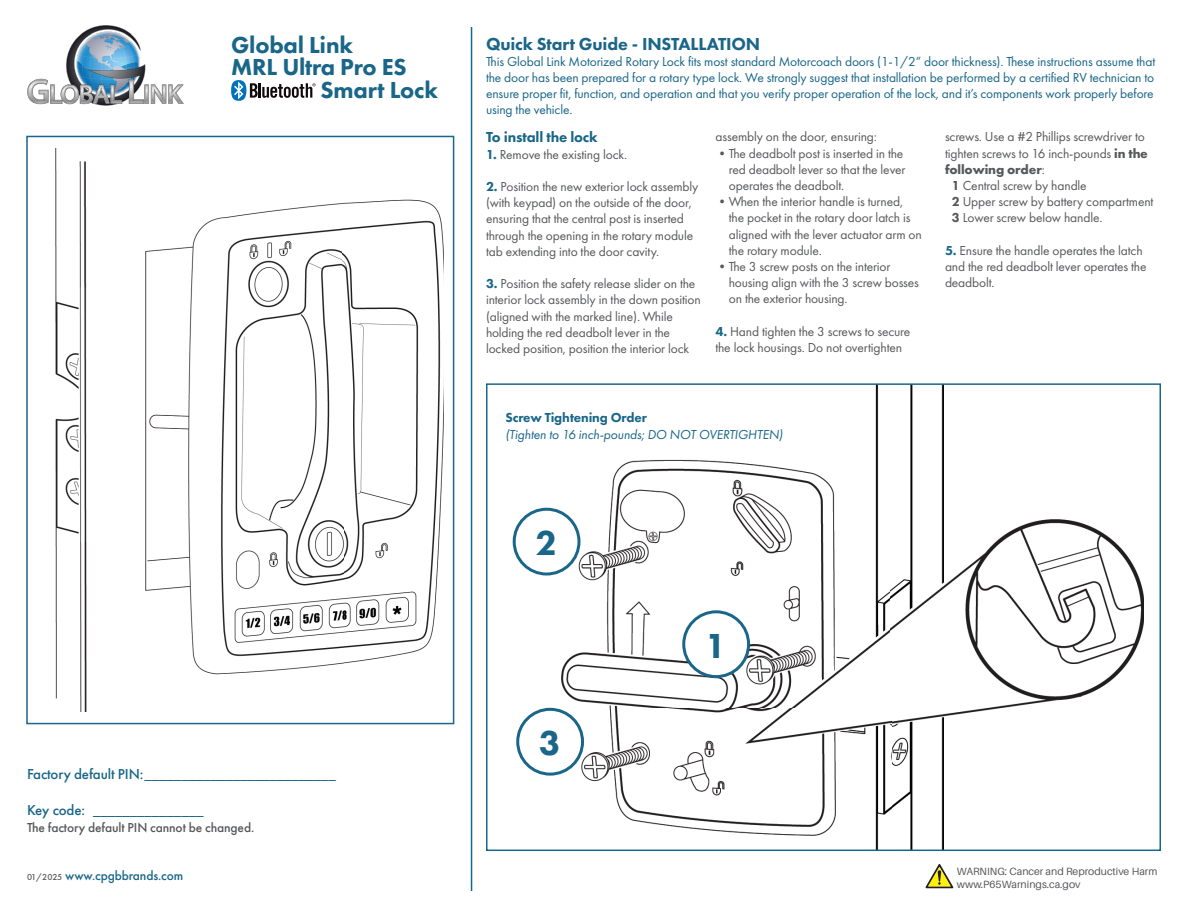
<style>
.page{position:relative;width:1188px;height:918px;background:#fff}
.page>*{position:absolute;margin:0;border:0;box-sizing:border-box;transform-origin:0 0}
.t1{font:800 36px "Futura PT";color:#196689}
.t2{font:800 24px/22.5px "Futura PT";letter-spacing:-.01em;color:#196689}
.t3{font:800 18px "Futura PT";letter-spacing:-.01em;color:#196689}
.t4{font:15px "Futura PT";color:#196689}
.t5{font:800 15px "Futura PT";letter-spacing:-.01em;color:#196689}
.t6{font:13.5px/16.2px "Futura PT";letter-spacing:-.01em;color:#57585a}
.t7{font:13.5px/16.2px "Futura PT";letter-spacing:-.01em;color:#196689}
.t8{font:italic 13.5px/16.2px "Futura PT";letter-spacing:-.01em;color:#196689}
.t9{font:500 13.5px "Futura PT";letter-spacing:-.01em;color:#57585a}
.t10{font:500 13.5px "Futura PT";letter-spacing:-.01em;color:#196689}
.t11{font:10.5px "Aileron";color:#57585a}
.s1{font-weight:500}
.s2{font-size:9px;color:#57585a}
.s3{font-weight:800;color:#196689}
.s4{font-weight:800;font-style:normal}
.s5{font-weight:700}
.s6{font-weight:800}
</style>
<div class="page">
<svg style="left:231px;top:80px;width:85px;height:21px"></svg>
<img style="left:55px;top:149px;width:389px;height:563px">
<div style="left:26px;top:136px;width:428px;height:588px;border:2px solid #196689"></div>
<img style="left:512px;top:386px;width:632px;height:462px">
<div style="left:486px;top:383px;width:675px;height:468px;border:2px solid #196689"></div>
<hr style="left:471px;top:27px;width:1px;height:864px;background:#196689">
<img style="left:27px;top:25px;width:157px;height:81px">
<svg style="left:925px;top:864px;width:28px;height:24px"></svg>
<div style="left:684px;top:612px;width:65px;height:65px;background:#fff;border-radius:50%"></div>
<div style="left:682px;top:610px;width:68px;height:68px;border:3px solid #196689;border-radius:50%"></div>
<div style="left:514px;top:509px;width:65px;height:65px;background:#fff;border-radius:50%"></div>
<div style="left:513px;top:508px;width:67px;height:68px;border:3px solid #196689;border-radius:50%"></div>
<div style="left:518px;top:709px;width:65px;height:65px;background:#fff;border-radius:50%"></div>
<div style="left:516px;top:708px;width:68px;height:68px;border:3px solid #196689;border-radius:50%"></div>
<p class="t2" style="left:231px;top:33px;width:123px">Global Link</p>
<p class="t2" style="left:321px;top:56px;width:119px;text-indent:-90px">MRL Ultra Pro ES<br>Smart Lock</p>
<p class="t4" style="left:27px;top:765px;width:310px"><span class="s1">Factory default PIN:</span>__________________________</p>
<p class="t4" style="left:27px;top:801px;width:178px"><span class="s1">Key code:</span> _______________</p>
<p class="t9" style="left:27px;top:819px;width:229px">The factory default PIN cannot be changed.</p>
<p class="t10" style="left:27px;top:868px;width:158px"><span class="s2">01/2025</span> www.cpgbbrands.com</p>
<p class="t3" style="left:486px;top:32px;width:276px">Quick Start Guide - INSTALLATION</p>
<p class="t7" style="left:486px;top:53px;width:671px">This Global Link Motorized Rotary Lock fits most standard Motorcoach doors (1-1/2” door thickness). These instructions assume that the door has been prepared for a rotary type lock. We strongly suggest that installation be performed by a certified RV technician to ensure proper fit, function, and operation and that you verify proper operation of the lock, and it’s components work properly before using the vehicle.</p>
<p class="t5" style="left:486px;top:128px;width:113px">To install the lock</p>
<p class="t6" style="left:486px;top:146px;width:143px"><span class="s3">1.</span> Remove the existing lock.</p>
<p class="t6" style="left:486px;top:178px;width:214px"><span class="s3">2.</span> Position the new exterior lock assembly (with keypad) on the outside of the door, ensuring that the central post is inserted through the opening in the rotary module tab extending into the door cavity.</p>
<p class="t6" style="left:486px;top:276px;width:216px"><span class="s3">3.</span> Position the safety release slider on the interior lock assembly in the down position (aligned with the marked line). While holding the red deadbolt lever in the locked position, position the interior lock</p>
<p class="t6" style="left:716px;top:129px;width:163px">assembly on the door, ensuring:</p>
<p class="t6" style="left:729px;top:145px;width:178px;text-indent:-13px">•The deadbolt post is inserted in the red deadbolt lever so that the lever operates the deadbolt.</p>
<p class="t6" style="left:729px;top:193px;width:195px;text-indent:-13px">•When the interior handle is turned,<br>the pocket in the rotary door latch is aligned with the lever actuator arm on the rotary module.</p>
<p class="t6" style="left:729px;top:258px;width:192px;text-indent:-13px">•The 3 screw posts on the interior housing align with the 3 screw bosses on the exterior housing.</p>
<p class="t6" style="left:716px;top:323px;width:196px"><span class="s3">4.</span> Hand tighten the 3 screws to secure the lock housings. Do not overtighten</p>
<p class="t8" style="left:505px;top:410px;width:279px"><span class="s4">Screw Tightening Order<br></span>(Tighten to 16 inch-pounds; DO NOT OVERTIGHTEN)</p>
<p class="t6" style="left:945px;top:129px;width:204px">screws. Use a #2 Phillips screwdriver to tighten screws to 16 inch-pounds <span class="s5">in the following order</span>:</p>
<p class="t6" style="left:952px;top:177px;width:137px"><span class="s6">1</span> Central screw by handle</p>
<p class="t6" style="left:952px;top:193px;width:203px"><span class="s6">2</span> Upper screw by battery compartment</p>
<p class="t6" style="left:952px;top:210px;width:152px"><span class="s6">3</span> Lower screw below handle.</p>
<p class="t6" style="left:945px;top:242px;width:203px"><span class="s3">5.</span> Ensure the handle operates the latch and the red deadbolt lever operates the deadbolt.</p>
<p class="t1" style="left:536px;top:521px;width:23px">2</p>
<p class="t1" style="left:539px;top:721px;width:23px">3</p>
<p class="t1" style="left:705px;top:623px;width:23px">1</p>
<p class="t11" style="left:957px;top:866px;width:202px">WARNING: Cancer and Reproductive Harm</p>
<p class="t11" style="left:957px;top:879px;width:125px">www.P65Warnings.ca.gov</p>
</div>
